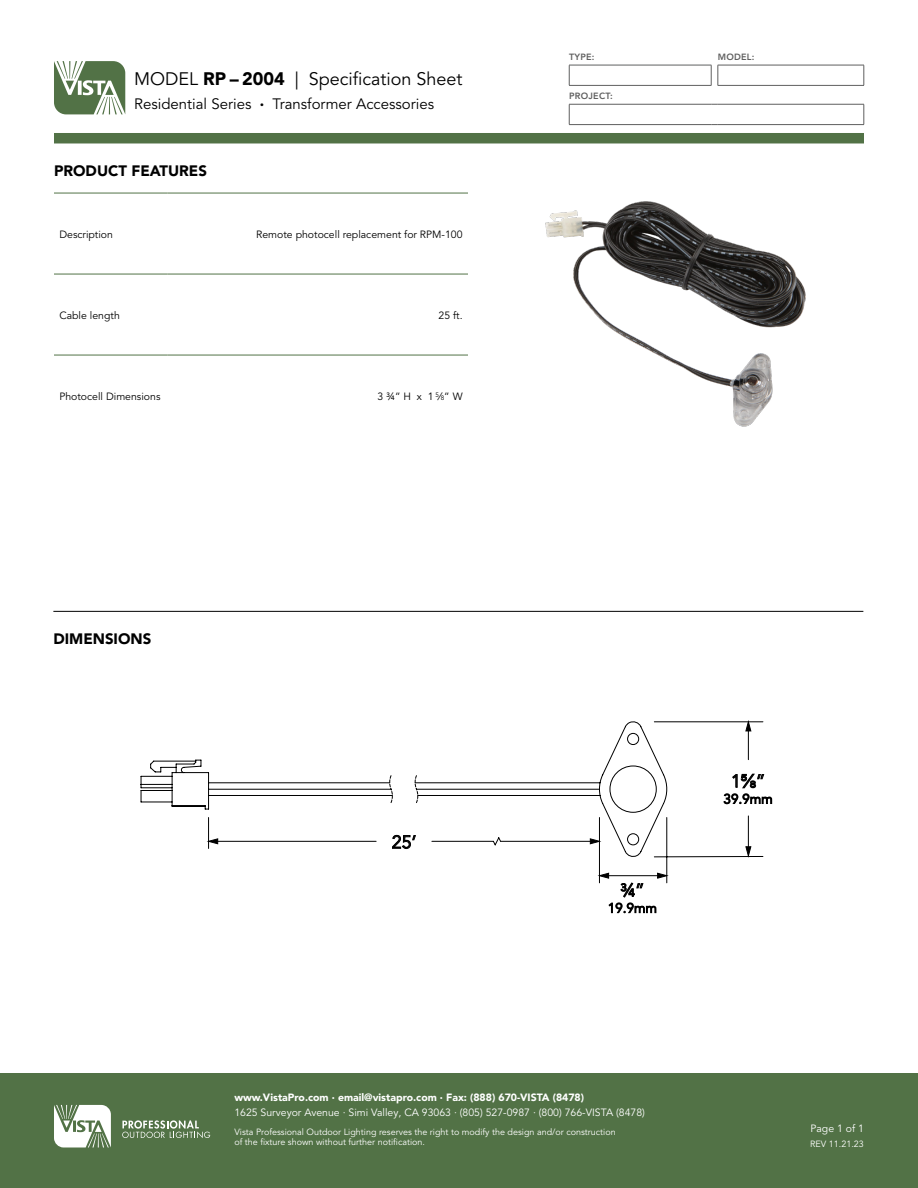
<style>
.page{position:relative;width:918px;height:1188px;background:#fff}
.page>*{position:absolute;margin:0;border:0;box-sizing:border-box;transform-origin:0 0}
.t1{font:18px "Avenir LT Pro";color:#000}
.t2{font:15px "Avenir LT Pro";color:#000}
.t3{font:900 15px "Avenir LT Pro";color:#000}
.t4{font:13.5px "Avenir LT Pro";color:#000}
.t5{font:10.5px "Avenir LT Pro";color:#000}
.t6{font:10.5px "Avenir LT Pro";color:#fff}
.t7{font:900 10.5px "Avenir LT Pro";color:#fff}
.t8{font:9px/10.8px "Avenir LT Pro";color:#fff}
.t9{font:800 9px "Avenir LT Pro";letter-spacing:.025em;color:#5f5f5f}
.s1{font-weight:900}
.s2{font-size:6.3px}
.s3{font-family:"Arial"}
</style>
<div class="page">
<img style="left:545px;top:201px;width:261px;height:226px">
<svg style="left:141px;top:721px;width:527px;height:137px"></svg>
<svg style="left:389px;top:775px;width:29px;height:28px"></svg>
<hr style="left:599px;top:818px;width:1px;height:65px;background:#000">
<hr style="left:667px;top:818px;width:1px;height:65px;background:#000">
<hr style="left:654px;top:722px;width:109px;height:1px;background:#000">
<hr style="left:654px;top:856px;width:109px;height:1px;background:#000">
<hr style="left:208px;top:818px;width:1px;height:30px;background:#000">
<hr style="left:501px;top:841px;width:91px;height:1px;background:#000">
<svg style="left:590px;top:838px;width:12px;height:7px"></svg>
<hr style="left:216px;top:841px;width:160px;height:1px;background:#000">
<svg style="left:206px;top:838px;width:12px;height:6px"></svg>
<svg style="left:431px;top:837px;width:70px;height:9px"></svg>
<hr style="left:748px;top:729px;width:1px;height:31px;background:#000">
<svg style="left:745px;top:721px;width:7px;height:11px"></svg>
<hr style="left:748px;top:816px;width:1px;height:32px;background:#000">
<svg style="left:745px;top:846px;width:7px;height:12px"></svg>
<hr style="left:607px;top:875px;width:52px;height:1px;background:#000">
<svg style="left:657px;top:873px;width:12px;height:6px"></svg>
<svg style="left:597px;top:873px;width:12px;height:6px"></svg>
<div style="left:0;top:1074px;width:918px;height:114px;background:#527246"></div>
<svg style="left:54px;top:1105px;width:57px;height:43px"></svg>
<svg style="left:122px;top:1120px;width:88px;height:18px"></svg>
<svg style="left:54px;top:61px;width:71px;height:53px"></svg>
<div style="left:54px;top:133px;width:810px;height:10px;background:#527246"></div>
<svg style="left:864px;top:104px;width:1px;height:20px"></svg>
<hr style="left:569px;top:65px;width:142px;height:1px;background:#5f6060">
<svg style="left:569px;top:65px;width:1px;height:20px"></svg>
<svg style="left:711px;top:65px;width:1px;height:20px"></svg>
<hr style="left:569px;top:85px;width:142px;height:1px;background:#5f6060">
<hr style="left:718px;top:85px;width:146px;height:1px;background:#5f6060">
<hr style="left:718px;top:65px;width:146px;height:1px;background:#5f5f5f">
<svg style="left:718px;top:65px;width:1px;height:20px"></svg>
<svg style="left:864px;top:65px;width:1px;height:20px"></svg>
<hr style="left:569px;top:104px;width:142px;height:1px;background:#5f5f5f">
<svg style="left:569px;top:104px;width:1px;height:20px"></svg>
<hr style="left:718px;top:104px;width:146px;height:1px;background:#5f5f5f">
<hr style="left:569px;top:124px;width:142px;height:1px;background:#5f5f5f">
<hr style="left:718px;top:124px;width:146px;height:1px;background:#5f5f5f">
<hr style="left:54px;top:193px;width:113px;height:1px;background:#527246">
<hr style="left:167px;top:193px;width:301px;height:1px;background:#527246">
<hr style="left:54px;top:274px;width:113px;height:1px;background:#527246">
<hr style="left:167px;top:274px;width:301px;height:1px;background:#527246">
<hr style="left:54px;top:355px;width:113px;height:1px;background:#527246">
<hr style="left:167px;top:355px;width:301px;height:1px;background:#527246">
<hr style="left:53px;top:611px;width:810px;height:1px;background:#000">
<h1 class="t1" style="left:134px;top:68px;width:330px">MODEL <span class="s1">RP – 2004</span> | Specification Sheet</h1>
<h2 class="t2" style="left:134px;top:95px;width:301px">Residential Series <span class="s1">·</span> Transformer Accessories</h2>
<h2 class="t3" style="left:54px;top:162px;width:155px">PRODUCT FEATURES</h2>
<p class="t5" style="left:59px;top:228px;width:55px">Description</p>
<p class="t5" style="left:256px;top:228px;width:208px">Remote photocell replacement for RPM-100</p>
<p class="t5" style="left:59px;top:309px;width:62px">Cable length</p>
<p class="t5" style="left:439px;top:309px;width:26px">25 ft.</p>
<p class="t5" style="left:59px;top:390px;width:103px">Photocell Dimensions</p>
<p class="t5" style="left:378px;top:390px;width:87px">3 3/4” H x 1 <sup>5</sup>∕<span class="s2">8</span>” W</p>
<p class="t9" style="left:569px;top:52px;width:27px">TYPE:</p>
<p class="t9" style="left:718px;top:52px;width:38px">MODEL:</p>
<p class="t9" style="left:569px;top:91px;width:45px">PROJECT:</p>
<h2 class="t3" style="left:53px;top:630px;width:100px">DIMENSIONS</h2>
<h1 class="t1" style="left:392px;top:831px;width:26px">25’</h1>
<h1 class="t1" style="left:620px;top:880px;width:26px">¾”</h1>
<h3 class="t4" style="left:608px;top:900px;width:51px">19.9mm</h3>
<h1 class="t1" style="left:731px;top:770px;width:36px">1<span class="s3">⅝</span>”</h1>
<h3 class="t4" style="left:724px;top:791px;width:51px">39.9mm</h3>
<p class="t7" style="left:234px;top:1091px;width:351px">www.VistaPro.com · email@vistapro.com · Fax: (888) 670-VISTA (8478)</p>
<p class="t6" style="left:234px;top:1106px;width:412px">1625 Surveyor Avenue · Simi Valley, CA 93063 · (805) 527-0987 · (800) 766-VISTA (8478)</p>
<p class="t8" style="left:234px;top:1126px;width:383px">Vista Professional Outdoor Lighting reserves the right to modify the design and/or construction of the fixture shown without further notification.</p>
<p class="t6" style="left:811px;top:1122px;width:55px">Page 1 of 1</p>
<p class="t8" style="left:810px;top:1139px;width:55px">REV 11.21.23</p>
</div>
